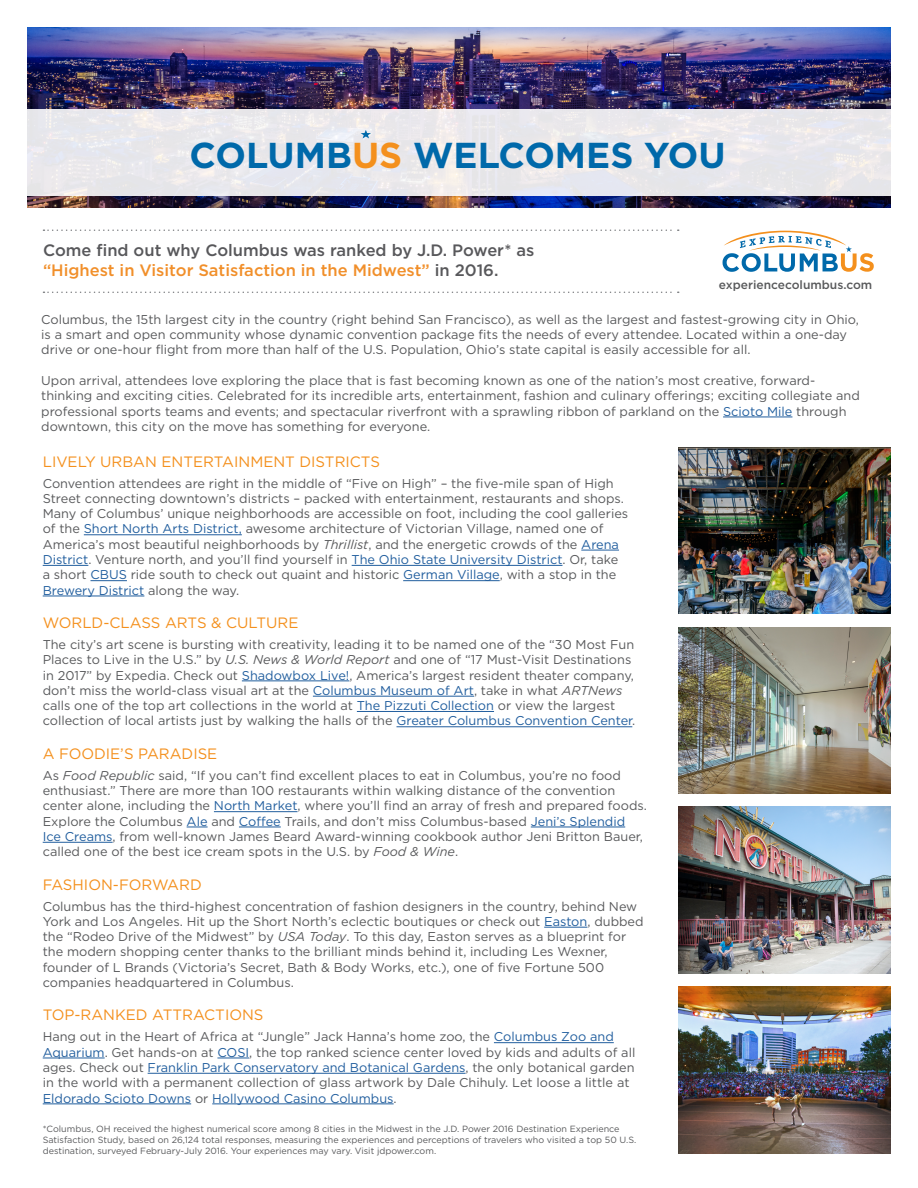
<style>
.page{position:relative;width:918px;height:1188px;background:#fff}
.page>*{position:absolute;margin:0;border:0;box-sizing:border-box;transform-origin:0 0}
.t1{font:700 36px "Gotham";color:#0069aa}
.t2{font:500 16.5px/19.8px "Gotham";color:#58585b}
.t3{font:15px "Gotham";color:#f4901d}
.t4{font:12.75px/15.3px "Gotham";color:#58595b}
.t5{font:500 12px "Gotham";color:#58595b}
.t6{font:9px/10.8px "Gotham";color:#58595b}
.s1{color:#f4901d}
.s2{color:#f18f2a}
.s3{color:#215e9e}
.s4{font-style:italic}
</style>
<div class="page">
<hr style="left:84px;top:534px;width:158px;height:1px;background:#215e9e">
<hr style="left:581px;top:550px;width:38px;height:1px;background:#215e9e">
<hr style="left:43px;top:565px;width:45px;height:1px;background:#215e9e">
<hr style="left:352px;top:565px;width:211px;height:1px;background:#215e9e">
<hr style="left:91px;top:580px;width:36px;height:1px;background:#215e9e">
<hr style="left:403px;top:580px;width:97px;height:1px;background:#215e9e">
<hr style="left:43px;top:596px;width:101px;height:1px;background:#215e9e">
<hr style="left:242px;top:681px;width:107px;height:1px;background:#215e9e">
<hr style="left:313px;top:696px;width:161px;height:1px;background:#215e9e">
<hr style="left:357px;top:711px;width:137px;height:1px;background:#215e9e">
<hr style="left:396px;top:726px;width:236px;height:1px;background:#215e9e">
<hr style="left:214px;top:811px;width:83px;height:1px;background:#215e9e">
<svg style="left:187px;top:827px;width:21px;height:1px"></svg>
<hr style="left:239px;top:827px;width:42px;height:1px;background:#215e9e">
<hr style="left:531px;top:827px;width:94px;height:1px;background:#215e9e">
<hr style="left:43px;top:842px;width:70px;height:1px;background:#215e9e">
<hr style="left:544px;top:927px;width:43px;height:1px;background:#215e9e">
<hr style="left:494px;top:1042px;width:120px;height:1px;background:#215e9e">
<hr style="left:43px;top:1058px;width:62px;height:1px;background:#215e9e">
<hr style="left:217px;top:1058px;width:32px;height:1px;background:#215e9e">
<hr style="left:148px;top:1073px;width:318px;height:1px;background:#215e9e">
<hr style="left:43px;top:1104px;width:148px;height:1px;background:#215e9e">
<hr style="left:212px;top:1104px;width:182px;height:1px;background:#215e9e">
<svg style="left:723px;top:231px;width:151px;height:41px"></svg>
<img style="left:27px;top:27px;width:864px;height:180px">
<svg style="left:27px;top:109px;width:864px;height:86px;background:#e9e8eb"></svg>
<svg style="left:361px;top:130px;width:10px;height:8px"></svg>
<svg style="left:43px;top:229px;width:636px;height:2px"></svg>
<svg style="left:43px;top:292px;width:636px;height:1px"></svg>
<hr style="left:723px;top:417px;width:69px;height:1px;background:#215e9e">
<img style="left:678px;top:987px;width:213px;height:166px">
<img style="left:678px;top:807px;width:213px;height:167px">
<img style="left:678px;top:627px;width:213px;height:167px">
<img style="left:678px;top:447px;width:213px;height:167px">
<h1 class="t1" style="left:190px;top:132px;width:537px">COLUMB<span class="s1">US</span> WELCOMES YOU</h1>
<p class="t2" style="left:43px;top:241px;width:493px">Come find out why Columbus was ranked by J.D. Power* as <span class="s2">“Highest in Visitor Satisfaction in the Midwest”</span> in 2016.</p>
<p class="t5" style="left:719px;top:277px;width:155px">experiencecolumbus.com</p>
<p class="t4" style="left:41px;top:311px;width:819px">Columbus, the 15th largest city in the country (right behind San Francisco), as well as the largest and fastest-growing city in Ohio, is a smart and open community whose dynamic convention package fits the needs of every attendee. Located within a one-day drive or one-hour flight from more than half of the U.S. Population, Ohio’s state capital is easily accessible for all.</p>
<p class="t4" style="left:41px;top:373px;width:820px">Upon arrival, attendees love exploring the place that is fast becoming known as one of the nation’s most creative, forward&shy;thinking and exciting cities. Celebrated for its incredible arts, entertainment, fashion and culinary offerings; exciting collegiate and professional sports teams and events; and spectacular riverfront with a sprawling ribbon of parkland on the <span class="s3">Scioto Mile</span> through downtown, this city on the move has something for everyone.</p>
<p class="t3" style="left:43px;top:452px;width:339px">LIVELY URBAN ENTERTAINMENT DISTRICTS</p>
<p class="t4" style="left:43px;top:475px;width:587px">Convention attendees are right in the middle of “Five on High” – the five-mile span of High Street connecting downtown’s districts – packed with entertainment, restaurants and shops.<br>Many of Columbus’ unique neighborhoods are accessible on foot, including the cool galleries of the <span class="s3">Short North Arts District,</span> awesome architecture of Victorian Village, named one of America’s most beautiful neighborhoods by <span class="s4">Thrillist</span>, and the energetic crowds of the <span class="s3">Arena District</span>. Venture north, and you’ll find yourself in <span class="s3">The Ohio State University District</span>. Or, take a short <span class="s3">CBUS</span> ride south to check out quaint and historic <span class="s3">German Village</span>, with a stop in the <span class="s3">Brewery District</span> along the way.</p>
<p class="t3" style="left:43px;top:613px;width:257px">WORLD-CLASS ARTS &amp; CULTURE</p>
<p class="t4" style="left:43px;top:637px;width:594px">The city’s art scene is bursting with creativity, leading it to be named one of the “30 Most Fun Places to Live in the U.S.” by <span class="s4">U.S. News &amp; World Report</span> and one of “17 Must-Visit Destinations in 2017” by Expedia. Check out <span class="s3">Shadowbox Live!</span>, America’s largest resident theater company, don’t miss the world-class visual art at the <span class="s3">Columbus Museum of Art</span>, take in what <span class="s4">ARTNews </span>calls one of the top art collections in the world at <span class="s3">The Pizzuti Collection</span> or view the largest collection of local artists just by walking the halls of the <span class="s3">Greater Columbus Convention Center</span>.</p>
<p class="t3" style="left:43px;top:744px;width:176px">A FOODIE’S PARADISE</p>
<p class="t4" style="left:43px;top:767px;width:606px">As <span class="s4">Food Republic</span> said, “If you can’t find excellent places to eat in Columbus, you’re no food enthusiast.” There are more than 100 restaurants within walking distance of the convention center alone, including the <span class="s3">North Market</span>, where you’ll find an array of fresh and prepared foods.<br>Explore the Columbus <span class="s3">Ale</span> and <span class="s3">Coffee</span> Trails, and don’t miss Columbus-based <span class="s3">Jeni’s Splendid<br>Ice Creams</span>, from well-known James Beard Award-winning cookbook author Jeni Britton Bauer, called one of the best ice cream spots in the U.S. by <span class="s4">Food &amp; Wine</span>.</p>
<p class="t3" style="left:43px;top:875px;width:161px">FASHION-FORWARD</p>
<p class="t4" style="left:43px;top:898px;width:602px">Columbus has the third-highest concentration of fashion designers in the country, behind New York and Los Angeles. Hit up the Short North’s eclectic boutiques or check out <span class="s3">Easton</span>, dubbed the “Rodeo Drive of the Midwest” by <span class="s4">USA Today</span>. To this day, Easton serves as a blueprint for the modern shopping center thanks to the brilliant minds behind it, including Les Wexner, founder of L Brands (Victoria’s Secret, Bath &amp; Body Works, etc.), one of five Fortune 500 companies headquartered in Columbus.</p>
<p class="t3" style="left:43px;top:1005px;width:222px">TOP-RANKED ATTRACTIONS</p>
<p class="t4" style="left:43px;top:1029px;width:594px">Hang out in the Heart of Africa at “Jungle” Jack Hanna’s home zoo, the <span class="s3">Columbus Zoo and Aquarium</span>. Get hands-on at <span class="s3">COSI</span>, the top ranked science center loved by kids and adults of all ages. Check out <span class="s3">Franklin Park Conservatory and Botanical Gardens</span>, the only botanical garden in the world with a permanent collection of glass artwork by Dale Chihuly. Let loose a little at <span class="s3">Eldorado Scioto Downs</span> or <span class="s3">Hollywood Casino Columbus</span>.</p>
<p class="t6" style="left:43px;top:1123px;width:595px">*Columbus, OH received the highest numerical score among 8 cities in the Midwest in the J.D. Power 2016 Destination Experience<br>Satisfaction Study, based on 26,124 total responses, measuring the experiences and perceptions of travelers who visited a top 50 U.S. destination, surveyed February-July 2016. Your experiences may vary. Visit jdpower.com.</p>
</div>
